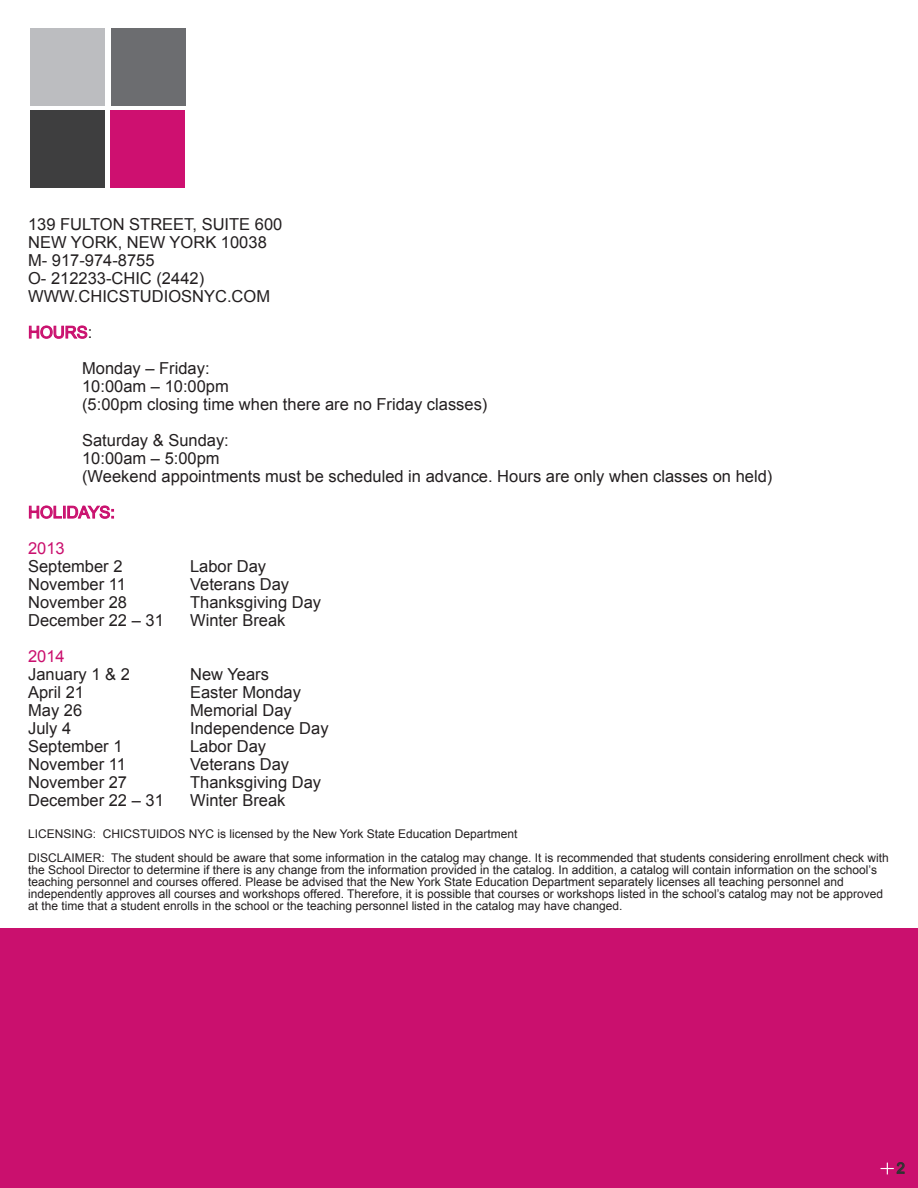
<style>
.page{position:relative;width:918px;height:1188px;background:#fff}
.page>*{position:absolute;margin:0;border:0;box-sizing:border-box;transform-origin:0 0}
.t1{font:16.5px/18px "Arial";color:#231f20}
.t2{font:16.5px/36px "Arial";color:#ca106e}
.t3{font:15px "Arial";color:#313232}
.t4{font:12px/12px "Arial";color:#231f20}
.s1{color:#ca106e}
</style>
<div class="page">
<div style="left:30px;top:28px;width:75px;height:77px;background:#bcbdc0"></div>
<div style="left:111px;top:28px;width:74px;height:77px;background:#6c6d70"></div>
<div style="left:30px;top:110px;width:75px;height:78px;background:#3e3e3f"></div>
<div style="left:111px;top:110px;width:74px;height:78px;background:#ce1070"></div>
<svg style="left:28px;top:325px;width:60px;height:14px"></svg>
<svg style="left:28px;top:505px;width:86px;height:14px"></svg>
<div style="left:0;top:929px;width:918px;height:259px;background:#ca106e"></div>
<svg style="left:881px;top:1162px;width:24px;height:12px"></svg>
<h1 class="t1" style="left:28px;top:215px;width:256px">139 FULTON STREET, SUITE 600<br>NEW YORK, NEW YORK 10038<br>M- 917-974-8755<br>O- 212233-CHIC (2442)<br>WWW.CHICSTUDIOSNYC.COM</h1>
<h1 class="t1" style="left:82px;top:314px;width:129px;line-height:36px;text-indent:-54px"><span class="s1">HOURS</span>:<br>Monday – Friday:</h1>
<h1 class="t1" style="left:82px;top:377px;width:407px">10:00am – 10:00pm<br>(5:00pm closing time when there are no Friday classes)</h1>
<h1 class="t1" style="left:82px;top:431px;width:692px">Saturday &amp; Sunday:<br>10:00am – 5:00pm<br>(Weekend appointments must be scheduled in advance. Hours are only when classes on held)</h1>
<h1 class="t2" style="left:28px;top:494px;width:88px">HOLIDAYS:<br>2013</h1>
<h1 class="t1" style="left:28px;top:557px;width:96px">September 2</h1>
<h1 class="t1" style="left:190px;top:557px;width:78px">Labor Day</h1>
<h1 class="t1" style="left:28px;top:575px;width:99px">November 11</h1>
<h1 class="t1" style="left:190px;top:575px;width:101px">Veterans Day</h1>
<h1 class="t1" style="left:28px;top:593px;width:101px">November 28</h1>
<h1 class="t1" style="left:190px;top:593px;width:133px">Thanksgiving Day</h1>
<h1 class="t1" style="left:28px;top:611px;width:137px">December 22 – 31</h1>
<h1 class="t1" style="left:190px;top:611px;width:97px">Winter Break</h1>
<h1 class="t2" style="left:28px;top:638px;width:38px">2014</h1>
<h1 class="t1" style="left:28px;top:665px;width:103px">January 1 &amp; 2</h1>
<h1 class="t1" style="left:190px;top:665px;width:80px">New Years</h1>
<h1 class="t1" style="left:28px;top:683px;width:57px">April 21</h1>
<h1 class="t1" style="left:190px;top:683px;width:112px">Easter Monday</h1>
<h1 class="t1" style="left:28px;top:701px;width:56px">May 26</h1>
<h1 class="t1" style="left:190px;top:701px;width:103px">Memorial Day</h1>
<h1 class="t1" style="left:28px;top:719px;width:45px">July 4</h1>
<h1 class="t1" style="left:190px;top:719px;width:140px">Independence Day</h1>
<h1 class="t1" style="left:28px;top:737px;width:96px">September 1</h1>
<h1 class="t1" style="left:190px;top:737px;width:78px">Labor Day</h1>
<h1 class="t1" style="left:28px;top:755px;width:99px">November 11</h1>
<h1 class="t1" style="left:190px;top:755px;width:101px">Veterans Day</h1>
<h1 class="t1" style="left:28px;top:773px;width:101px">November 27</h1>
<h1 class="t1" style="left:190px;top:773px;width:133px">Thanksgiving Day</h1>
<h1 class="t1" style="left:28px;top:791px;width:137px">December 22 – 31</h1>
<h1 class="t1" style="left:190px;top:791px;width:97px">Winter Break</h1>
<p class="t4" style="left:28px;top:822px;width:862px;line-height:24px">LICENSING: CHICSTUIDOS NYC is licensed by the New York State Education Department<br>DISCLAIMER: The student should be aware that some information in the catalog may change. It is recommended that students considering enrollment check with</p>
<p class="t4" style="left:28px;top:864px;width:857px">the School Director to determine if there is any change from the information provided in the catalog. In addition, a catalog will contain information on the school’s teaching personnel and courses offered. Please be advised that the New York State Education Department separately licenses all teaching personnel and independently approves all courses and workshops offered. Therefore, it is possible that courses or workshops listed in the school’s catalog may not be approved at the time that a student enrolls in the school or the teaching personnel listed in the catalog may have changed.</p>
<p class="t3" style="left:897px;top:1160px;width:10px">2</p>
</div>
